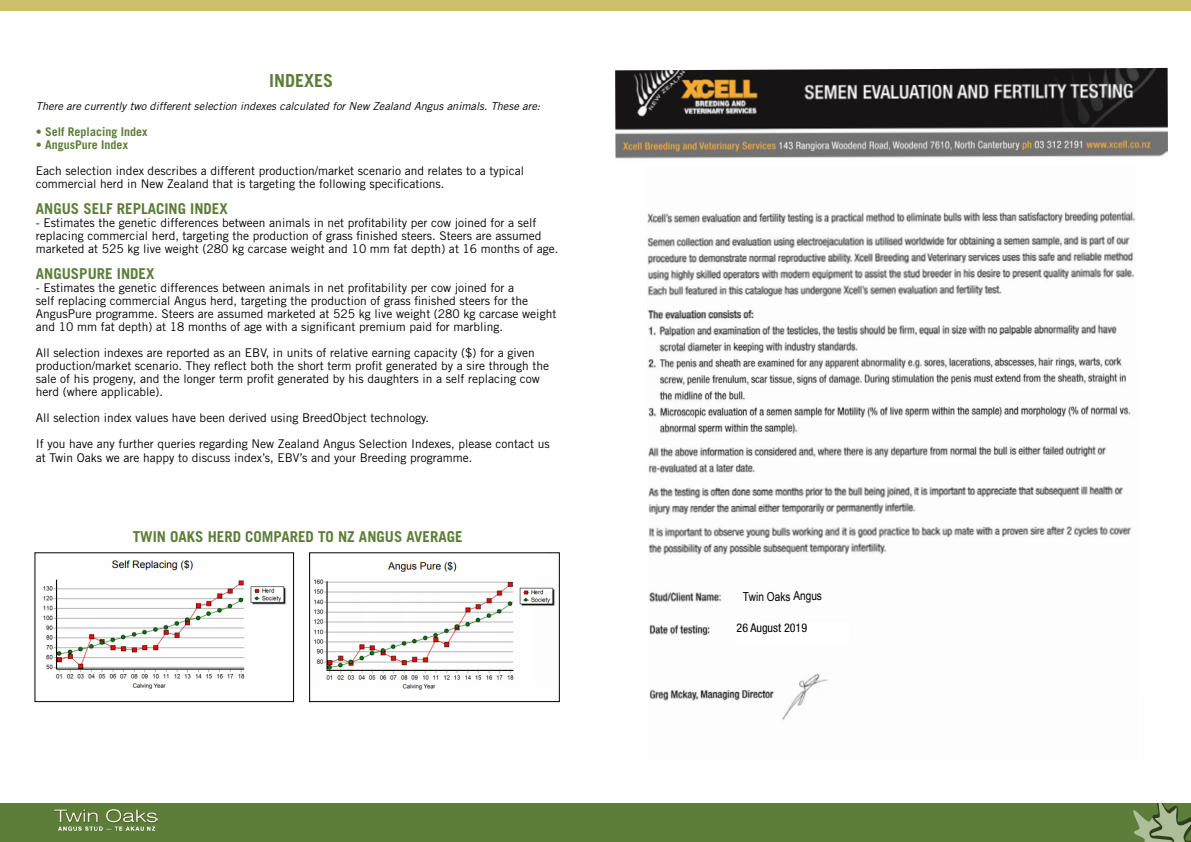
<style>
.page{position:relative;width:1191px;height:842px;background:#fff}
.page>*{position:absolute;margin:0;border:0;box-sizing:border-box;transform-origin:0 0}
.t1{font:700 18px "Trade Gothic";color:#5c7e38}
.t2{font:700 15px "Trade Gothic";color:#5c7e38}
.t3{font:12.4px "Arial Narrow";letter-spacing:-.005em;color:#000}
.t4{font:12px/13px "Trade Gothic";color:#000}
.t5{font:700 12px "Trade Gothic";color:#5c7e38}
.t6{font:condensed 12px "Helvetica Neue";color:#000}
.t7{font:italic 11px "Trade Gothic";color:#000}
</style>
<div class="page">
<div style="left:0;top:803px;width:595px;height:39px;background:#5c7e38"></div>
<img style="left:54px;top:809px;width:104px;height:22px">
<div style="left:595px;top:803px;width:596px;height:39px;background:#5c7e38"></div>
<svg style="left:1133px;top:803px;width:58px;height:39px"></svg>
<img style="left:43px;top:560px;width:243px;height:130px">
<div style="left:35px;top:553px;width:259px;height:149px;border:1px solid #000"></div>
<img style="left:314px;top:561px;width:241px;height:129px">
<div style="left:309px;top:553px;width:250px;height:149px;border:1px solid #000"></div>
<div style="left:0;top:0;width:606px;height:10px;background:#ccc16a"></div>
<img style="left:615px;top:68px;width:553px;height:91px">
<img style="left:647px;top:211px;width:489px;height:509px">
<div style="left:587px;top:0;width:604px;height:10px;background:#ccc16a"></div>
<div style="left:736px;top:622px;width:112px;height:21px;background:#fff"></div>
<h1 class="t1" style="left:269px;top:69px;width:66px">INDEXES</h1>
<p class="t7" style="left:36px;top:99px;width:506px">There are currently two different selection indexes calculated for New Zealand Angus animals. These are:</p>
<p class="t5" style="left:36px;top:124px;width:113px">• Self Replacing Index</p>
<p class="t5" style="left:36px;top:137px;width:94px">• AngusPure Index</p>
<p class="t4" style="left:36px;top:164px;width:489px">Each selection index describes a different production/market scenario and relates to a typical commercial herd in New Zealand that is targeting the following specifications.</p>
<p class="t2" style="left:36px;top:199px;width:193px">ANGUS SELF REPLACING INDEX</p>
<p class="t4" style="left:36px;top:216px;width:524px">- Estimates the genetic differences between animals in net profitability per cow joined for a self replacing commercial herd, targeting the production of grass finished steers. Steers are assumed marketed at 525 kg live weight (280 kg carcase weight and 10 mm fat depth) at 16 months of age.</p>
<p class="t2" style="left:36px;top:264px;width:120px">ANGUSPURE INDEX</p>
<p class="t4" style="left:36px;top:281px;width:522px">- Estimates the genetic differences between animals in net profitability per cow joined for a<br>self replacing commercial Angus herd, targeting the production of grass finished steers for the AngusPure programme. Steers are assumed marketed at 525 kg live weight (280 kg carcase weight and 10 mm fat depth) at 18 months of age with a significant premium paid for marbling.</p>
<p class="t4" style="left:36px;top:346px;width:514px">All selection indexes are reported as an EBV, in units of relative earning capacity ($) for a given production/market scenario. They reflect both the short term profit generated by a sire through the sale of his progeny, and the longer term profit generated by his daughters in a self replacing cow herd (where applicable).</p>
<p class="t4" style="left:36px;top:405px;width:515px;line-height:26px">All selection index values have been derived using BreedObject technology.<br>If you have any further queries regarding New Zealand Angus Selection Indexes, please contact us</p>
<p class="t4" style="left:36px;top:451px;width:438px">at Twin Oaks we are happy to discuss index’s, EBV’s and your Breeding programme.</p>
<p class="t2" style="left:133px;top:527px;width:331px">TWIN OAKS HERD COMPARED TO NZ ANGUS AVERAGE</p>
<p class="t3" style="left:742px;top:587px;width:81px">Twin Oaks Angus</p>
<p class="t6" style="left:736px;top:620px;width:72px">26 August 2019</p>
<p class="t3" style="left:737px;top:618px;width:61px">12 April 2018</p>
</div>
